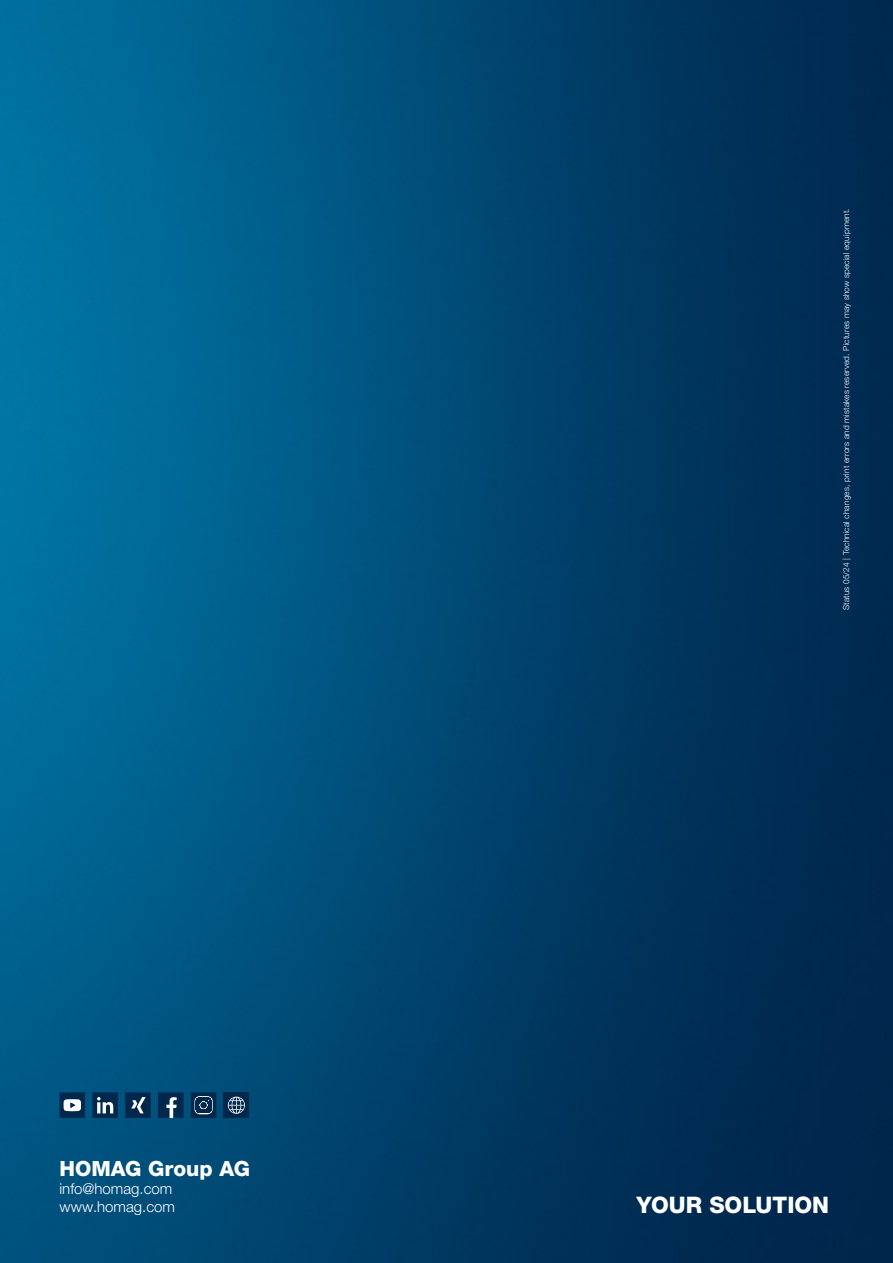
<style>
.page{position:relative;width:893px;height:1263px;background:#fff}
.page>*{position:absolute;margin:0;border:0;box-sizing:border-box;transform-origin:0 0}
.t1{font:800 22.8px "Helvetica Neue LTW1 G";color:#fff}
.t2{font:800 21px "Helvetica Neue LTW1 G";color:#fff}
.t3{font:300 15px/18px "Helvetica Neue LTW1 G";color:#fff}
.t4{font:300 8.25px "Helvetica Neue LTW1 G";letter-spacing:.02em;color:#fff}
</style>
<div class="page">
<img style="left:0;top:0;width:893px;height:1263px">
<svg style="left:60px;top:1092px;width:25px;height:26px"></svg>
<svg style="left:92px;top:1092px;width:26px;height:26px"></svg>
<svg style="left:125px;top:1092px;width:26px;height:26px"></svg>
<svg style="left:158px;top:1092px;width:26px;height:26px"></svg>
<svg style="left:191px;top:1092px;width:25px;height:26px"></svg>
<div style="left:224px;top:1092px;width:25px;height:26px;background:#00274c"></div>
<svg style="left:228px;top:1096px;width:17px;height:18px"></svg>
<h2 class="t2" style="left:60px;top:1161px;width:192px">HOMAG Group AG</h2>
<h3 class="t3" style="left:60px;top:1181px;width:117px">info@homag.com www.homag.com</h3>
<p class="t4" style="left:843px;top:610px;width:403px;rotate:-90deg">Status 05/24 | Technical changes, print errors and mistakes reserved. Pictures may show special equipment.</p>
<h1 class="t1" style="left:636px;top:1192px;width:194px">YOUR SOLUTION</h1>
</div>
